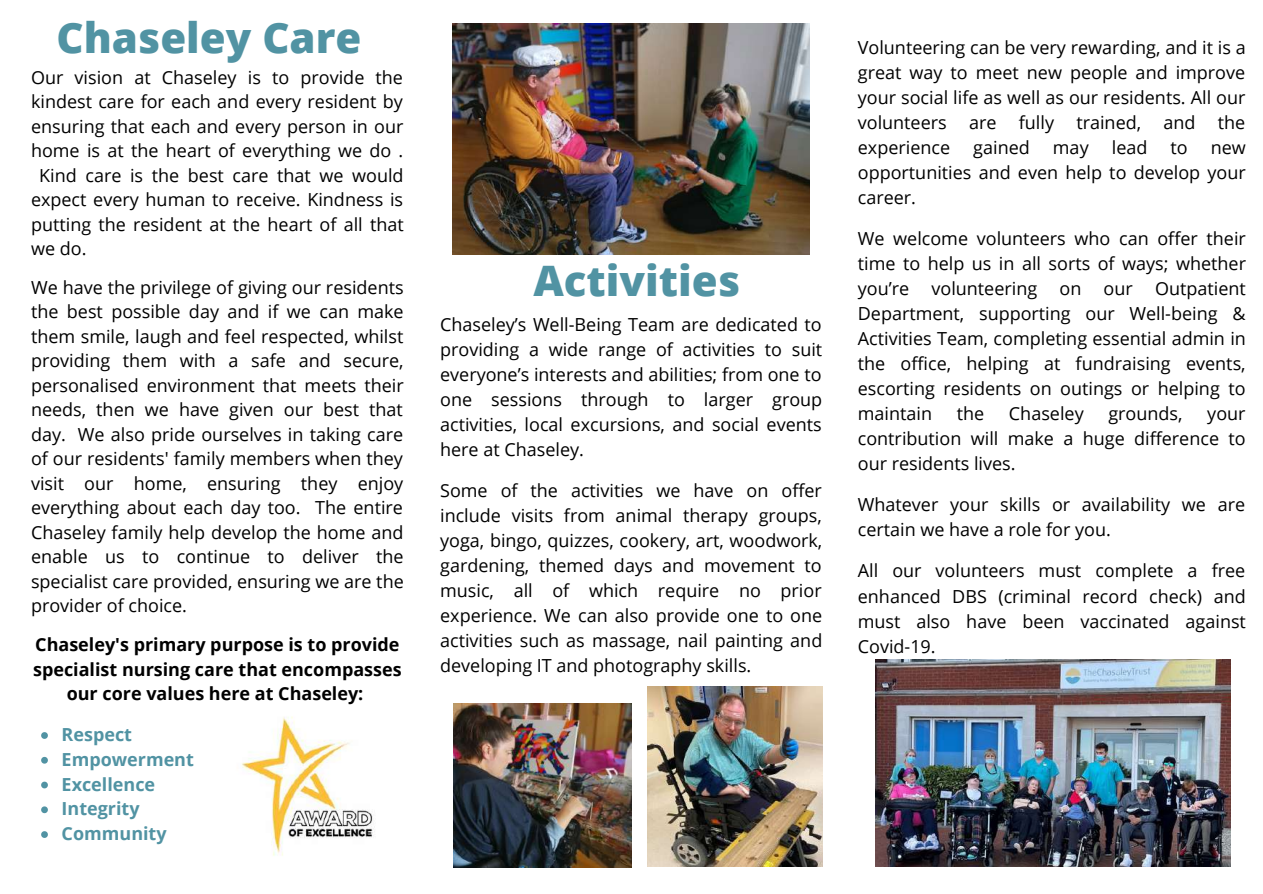
<style>
.page{position:relative;width:1263px;height:894px;background:#fff}
.page>*{position:absolute;margin:0;border:0;box-sizing:border-box;transform-origin:0 0}
.t1{font:800 42px "Open Sans";color:#5193a3}
.t2{font:18px/25px "Open Sans";color:#000;text-align:justify}
.t3{font:700 18px/24.5px "Open Sans";color:#000;text-align:center}
.t4{font:700 18px/24.8px "Open Sans";color:#5193a3}
</style>
<div class="page">
<img style="left:648px;top:686px;width:174px;height:180px">
<img style="left:241px;top:716px;width:134px;height:140px">
<img style="left:875px;top:659px;width:356px;height:207px">
<img style="left:452px;top:24px;width:358px;height:231px">
<img style="left:454px;top:703px;width:177px;height:163px">
<svg style="left:41px;top:732px;width:7px;height:6px"></svg>
<svg style="left:41px;top:756px;width:7px;height:7px"></svg>
<svg style="left:41px;top:781px;width:7px;height:7px"></svg>
<svg style="left:41px;top:806px;width:7px;height:6px"></svg>
<svg style="left:41px;top:831px;width:7px;height:6px"></svg>
<h1 class="t1" style="left:56px;top:8px;width:306px">Chaseley Care</h1>
<p class="t2" style="left:31px;top:64px;width:374px">Our vision at Chaseley is to provide the</p>
<p class="t2" style="left:31px;top:89px;width:373px">kindest care for each and every resident by</p>
<p class="t2" style="left:31px;top:113px;width:374px">ensuring that each and every person in our</p>
<p class="t2" style="left:31px;top:138px;width:374px">home is at the heart of everything we do .</p>
<p class="t2" style="left:39px;top:162px;width:366px">Kind care is the best care that we would</p>
<p class="t2" style="left:31px;top:187px;width:374px">expect every human to receive. Kindness is</p>
<p class="t2" style="left:31px;top:211px;width:374px">putting the resident at the heart of all that</p>
<p class="t2" style="left:31px;top:236px;width:57px">we do.</p>
<p class="t2" style="left:31px;top:274px;width:374px;line-height:24.5px">We have the privilege of giving our residents the best possible day and if we can make them smile, laugh and feel respected, whilst providing them with a safe and secure, personalised environment that meets their needs, then we have given our best that day. We also pride ourselves in taking care of our residents' family members when they visit our home, ensuring they enjoy everything about each day too. The entire Chaseley family help develop the home and enable us to continue to deliver the specialist care provided, ensuring we are the provider of choice.</p>
<p class="t3" style="left:33px;top:631px;width:370px">Chaseley's primary purpose is to provide specialist nursing care that encompasses our core values here at Chaseley:</p>
<p class="t4" style="left:62px;top:721px;width:134px">Respect<br>Empowerment<br>Excellence<br>Integrity<br>Community</p>
<h1 class="t1" style="left:533px;top:251px;width:208px">Activities</h1>
<p class="t2" style="left:440px;top:311px;width:384px">Chaseley’s Well-Being Team are dedicated to providing a wide range of activities to suit everyone’s interests and abilities; from one to one sessions through to larger group activities, local excursions, and social events here at Chaseley.</p>
<p class="t2" style="left:440px;top:477px;width:384px">Some of the activities we have on offer include visits from animal therapy groups, yoga, bingo, quizzes, cookery, art, woodwork, gardening, themed days and movement to music, all of which require no prior experience. We can also provide one to one activities such as massage, nail painting and developing IT and photography skills.</p>
<p class="t2" style="left:858px;top:35px;width:390px">Volunteering can be very rewarding, and it is a great way to meet new people and improve your social life as well as our residents. All our volunteers are fully trained, and the experience</p>
<p class="t2" style="left:973px;top:135px;width:58px">gained</p>
<p class="t2" style="left:1053px;top:135px;width:37px">may</p>
<p class="t2" style="left:1112px;top:135px;width:37px">lead</p>
<p class="t2" style="left:1170px;top:135px;width:19px">to</p>
<p class="t2" style="left:858px;top:135px;width:390px;text-indent:353px">new opportunities and even help to develop your career.</p>
<p class="t2" style="left:858px;top:226px;width:390px">We welcome volunteers who can offer their time to help us in all sorts of ways; whether you’re volunteering on our Outpatient Department, supporting our Well-being &amp; Activities Team, completing essential admin in the office, helping at fundraising events, escorting residents on outings or helping to maintain</p>
<p class="t2" style="left:957px;top:401px;width:29px">the</p>
<p class="t2" style="left:1009px;top:401px;width:76px">Chaseley</p>
<p class="t2" style="left:1108px;top:401px;width:76px">grounds,</p>
<p class="t2" style="left:858px;top:401px;width:389px;text-indent:349px">your contribution will make a huge difference to our residents lives.</p>
<p class="t2" style="left:858px;top:492px;width:389px">Whatever your skills or availability we are certain we have a role for you.</p>
<p class="t2" style="left:858px;top:557px;width:390px">All our volunteers must complete a free enhanced DBS (criminal record check) and must also have been vaccinated against Covid-19.</p>
</div>
